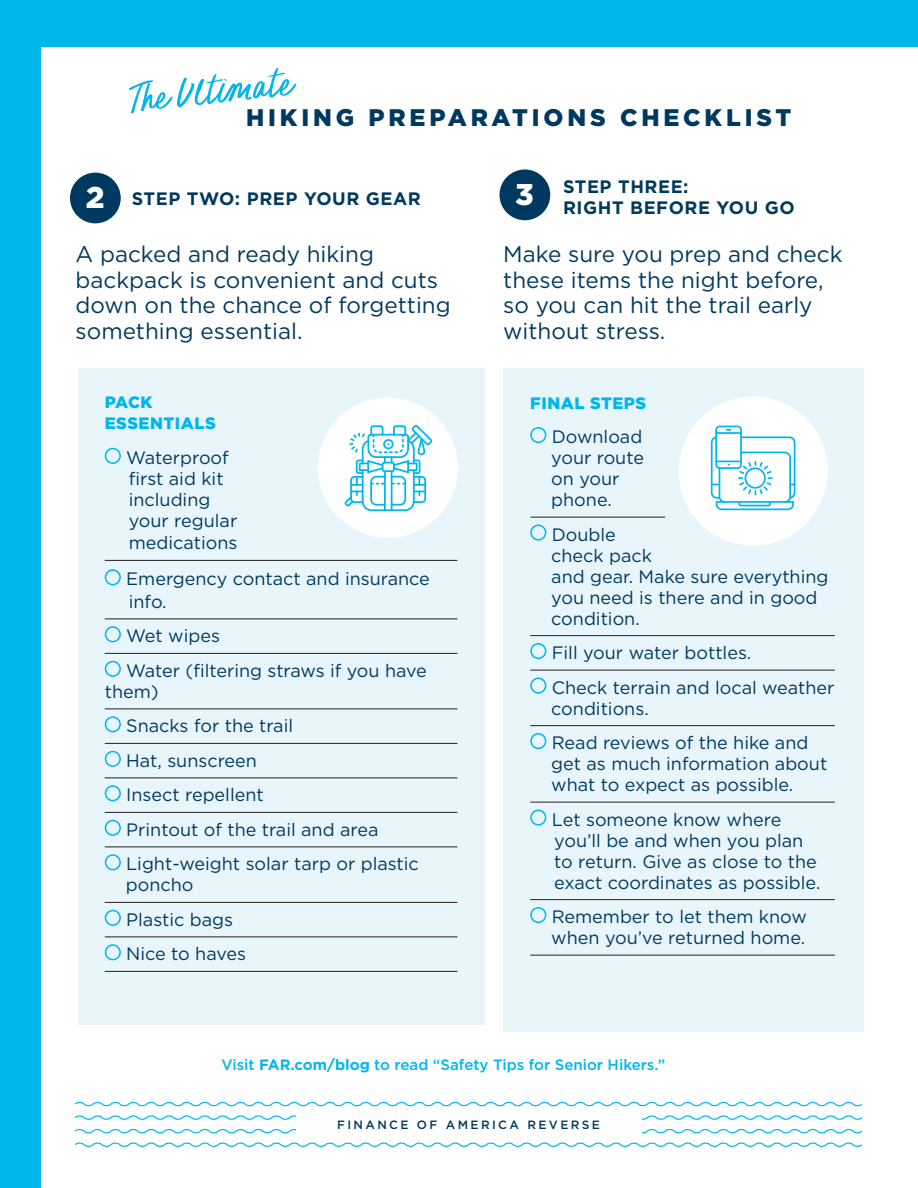
<style>
.page{position:relative;width:918px;height:1188px;background:#fff}
.page>*{position:absolute;margin:0;border:0;box-sizing:border-box;transform-origin:0 0}
.mainhed{font:57.3px "Oranges And Lemons Script";color:#00b6ed}
.mainhed-2{font:900 30px "Gotham";color:#fff}
.mainhed-3{font:900 24px "Gotham";letter-spacing:.16em;color:#00395f}
.Subhed{font:22.5px/25.5px "Gotham";color:#00395f}
.ImportantInfo{font:18px/21px "Gotham";color:#00395f}
.LargerSubhead{font:700 18px/21px "Gotham";letter-spacing:.03em;color:#00395f}
.LargerSubhead-2{font:900 16.5px/21px "Gotham";letter-spacing:.03em;color:#00b6ed}
.Checlist{font:500 15px "Gotham";color:#00b6ed}
.t1{font:500 12px "Gotham";letter-spacing:.2em;color:#00395f}
.s1{font-weight:700}
</style>
<div class="page">
<div style="left:503px;top:368px;width:361px;height:664px;background:#e8f6fc"></div>
<div style="left:0;top:0;width:41px;height:1188px;background:#00b6ed"></div>
<div style="left:78px;top:368px;width:406px;height:657px;background:#e8f6fc"></div>
<hr style="left:105px;top:560px;width:352px;height:1px;background:#231f20">
<hr style="left:105px;top:619px;width:352px;height:1px;background:#231f20">
<hr style="left:105px;top:653px;width:352px;height:1px;background:#231f20">
<hr style="left:105px;top:709px;width:352px;height:1px;background:#231f20">
<hr style="left:105px;top:743px;width:352px;height:1px;background:#231f20">
<hr style="left:105px;top:778px;width:352px;height:1px;background:#231f20">
<hr style="left:105px;top:812px;width:352px;height:1px;background:#231f20">
<hr style="left:105px;top:847px;width:352px;height:1px;background:#231f20">
<hr style="left:105px;top:902px;width:352px;height:1px;background:#231f20">
<hr style="left:105px;top:937px;width:352px;height:1px;background:#231f20">
<hr style="left:105px;top:971px;width:352px;height:1px;background:#231f20">
<div style="left:105px;top:448px;width:16px;height:16px;border:2px solid #00b6ed;border-radius:50%"></div>
<div style="left:105px;top:569px;width:16px;height:16px;border:2px solid #00b6ed;border-radius:50%"></div>
<div style="left:105px;top:626px;width:16px;height:16px;border:2px solid #00b6ed;border-radius:50%"></div>
<div style="left:105px;top:661px;width:16px;height:16px;border:2px solid #00b6ed;border-radius:50%"></div>
<div style="left:105px;top:716px;width:16px;height:16px;border:2px solid #00b6ed;border-radius:50%"></div>
<div style="left:105px;top:751px;width:16px;height:16px;border:2px solid #00b6ed;border-radius:50%"></div>
<div style="left:105px;top:785px;width:16px;height:16px;border:2px solid #00b6ed;border-radius:50%"></div>
<div style="left:105px;top:820px;width:16px;height:16px;border:2px solid #00b6ed;border-radius:50%"></div>
<div style="left:105px;top:854px;width:16px;height:16px;border:2px solid #00b6ed;border-radius:50%"></div>
<div style="left:105px;top:910px;width:16px;height:16px;border:2px solid #00b6ed;border-radius:50%"></div>
<div style="left:105px;top:944px;width:16px;height:16px;border:2px solid #00b6ed;border-radius:50%"></div>
<div style="left:318px;top:398px;width:140px;height:140px;background:#fff;border-radius:50%"></div>
<svg style="left:345px;top:425px;width:87px;height:86px"></svg>
<div style="left:0;top:0;width:918px;height:46px;background:#00b6ed"></div>
<div style="left:70px;top:173px;width:51px;height:50px;background:#00395f;border-radius:50%"></div>
<div style="left:500px;top:170px;width:50px;height:50px;background:#00395f;border-radius:50%"></div>
<hr style="left:530px;top:517px;width:135px;height:1px;background:#231f20">
<hr style="left:530px;top:635px;width:305px;height:1px;background:#231f20">
<hr style="left:530px;top:670px;width:305px;height:1px;background:#231f20">
<hr style="left:530px;top:725px;width:305px;height:1px;background:#231f20">
<hr style="left:530px;top:802px;width:305px;height:1px;background:#231f20">
<hr style="left:530px;top:899px;width:305px;height:1px;background:#231f20">
<hr style="left:530px;top:955px;width:305px;height:1px;background:#231f20">
<div style="left:530px;top:427px;width:16px;height:16px;border:2px solid #00b6ed;border-radius:50%"></div>
<div style="left:530px;top:525px;width:16px;height:16px;border:2px solid #00b6ed;border-radius:50%"></div>
<div style="left:530px;top:643px;width:16px;height:16px;border:2px solid #00b6ed;border-radius:50%"></div>
<div style="left:530px;top:678px;width:16px;height:16px;border:2px solid #00b6ed;border-radius:50%"></div>
<div style="left:530px;top:733px;width:16px;height:16px;border:2px solid #00b6ed;border-radius:50%"></div>
<div style="left:530px;top:810px;width:16px;height:16px;border:2px solid #00b6ed;border-radius:50%"></div>
<div style="left:530px;top:907px;width:16px;height:16px;border:2px solid #00b6ed;border-radius:50%"></div>
<svg style="left:74px;top:1101px;width:789px;height:6px"></svg>
<svg style="left:74px;top:1115px;width:789px;height:19px"></svg>
<svg style="left:74px;top:1142px;width:789px;height:5px"></svg>
<div style="left:296px;top:1115px;width:345px;height:19px;background:#fff"></div>
<div style="left:679px;top:396px;width:149px;height:150px;background:#fff;border-radius:50%"></div>
<svg style="left:711px;top:426px;width:84px;height:84px"></svg>
<p class="mainhed" style="left:127px;top:72px;width:165px;rotate:-6deg">The Ultimate</p>
<p class="mainhed-3" style="left:246px;top:101px;width:547px">HIKING PREPARATIONS CHECKLIST</p>
<p class="mainhed-2" style="left:86px;top:176px;width:20px">2</p>
<p class="LargerSubhead" style="left:132px;top:188px;width:291px">STEP TWO: PREP YOUR GEAR</p>
<p class="mainhed-2" style="left:515px;top:174px;width:20px">3</p>
<p class="LargerSubhead" style="left:563px;top:176px;width:233px">STEP THREE:<br>RIGHT BEFORE YOU GO</p>
<p class="Subhed" style="left:76px;top:241px;width:377px">A packed and ready hiking backpack is convenient and cuts down on the chance of forgetting something essential.</p>
<p class="Subhed" style="left:503px;top:241px;width:341px">Make sure you prep and check these items the night before, so you can hit the trail early without stress.</p>
<p class="LargerSubhead-2" style="left:105px;top:392px;width:113px">PACK<br>ESSENTIALS</p>
<p class="ImportantInfo" style="left:126px;top:446px;width:113px">Waterproof first aid kit including your regular medications</p>
<p class="ImportantInfo" style="left:126px;top:567px;width:305px;line-height:22.5px">Emergency contact and insurance info.</p>
<p class="ImportantInfo" style="left:126px;top:625px;width:95px">Wet wipes</p>
<p class="ImportantInfo" style="left:105px;top:660px;width:324px;text-indent:21px">Water (filtering straws if you have them)</p>
<p class="ImportantInfo" style="left:126px;top:715px;width:168px">Snacks for the trail</p>
<p class="ImportantInfo" style="left:126px;top:750px;width:132px">Hat, sunscreen</p>
<p class="ImportantInfo" style="left:126px;top:784px;width:139px">Insect repellent</p>
<p class="ImportantInfo" style="left:126px;top:819px;width:254px">Printout of the trail and area</p>
<p class="ImportantInfo" style="left:126px;top:853px;width:295px">Light-weight solar tarp or plastic poncho</p>
<p class="ImportantInfo" style="left:126px;top:909px;width:108px">Plastic bags</p>
<p class="ImportantInfo" style="left:126px;top:943px;width:121px">Nice to haves</p>
<p class="LargerSubhead-2" style="left:530px;top:392px;width:118px">FINAL STEPS</p>
<p class="ImportantInfo" style="left:551px;top:426px;width:94px">Download your route on your phone.</p>
<p class="ImportantInfo" style="left:551px;top:523px;width:279px">Double<br>check pack<br>and gear. Make sure everything you need is there and in good condition.</p>
<p class="ImportantInfo" style="left:552px;top:642px;width:201px">Fill your water bottles.</p>
<p class="ImportantInfo" style="left:551px;top:676px;width:285px">Check terrain and local weather conditions.</p>
<p class="ImportantInfo" style="left:551px;top:732px;width:278px">Read reviews of the hike and get as much information about what to expect as possible.</p>
<p class="ImportantInfo" style="left:552px;top:808px;width:270px">Let someone know where you’ll be and when you plan to return. Give as close to the exact coordinates as possible.</p>
<p class="ImportantInfo" style="left:551px;top:906px;width:257px">Remember to let them know when you’ve returned home.</p>
<p class="Checlist" style="left:222px;top:1055px;width:445px">Visit <span class="s1">FAR.com/blog</span> to read “Safety Tips for Senior Hikers.”</p>
<p class="t1" style="left:337px;top:1117px;width:264px">FINANCE OF AMERICA REVERSE</p>
</div>
